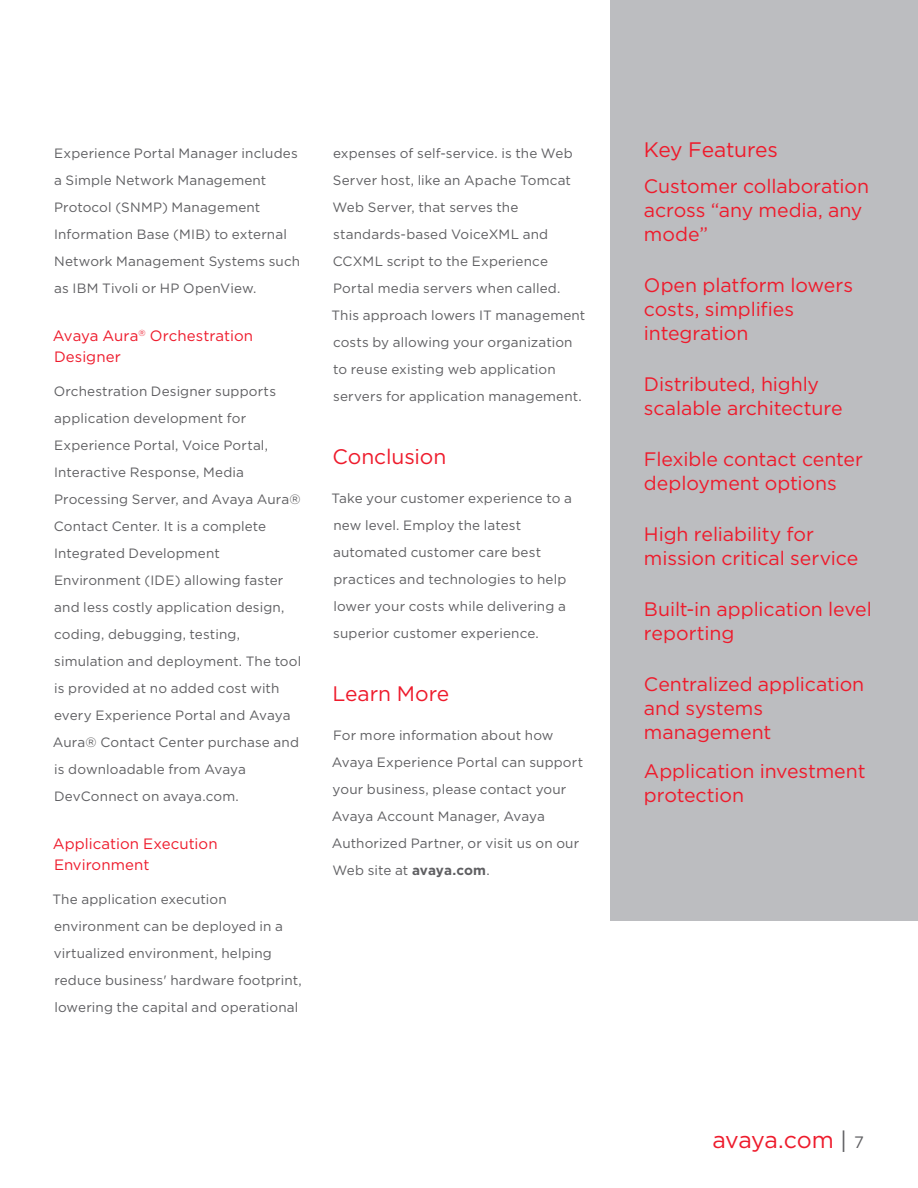
<style>
.page{position:relative;width:918px;height:1188px;background:#fff}
.page>*{position:absolute;margin:0;border:0;box-sizing:border-box;transform-origin:0 0}
.t1{font:23.25px "Gotham";letter-spacing:-.015em;color:#ee1b2c}
.Body_Header{font:21px "Gotham";letter-spacing:-.005em;color:#ee1b2c}
.calout{font:19.5px/24px "Gotham";letter-spacing:-.005em;color:#ee1b2c}
.Body_Subhead{font:15px/21px "Gotham";color:#ee1b2c}
.Body_copy_2{font:13.5px/27px "Gotham";letter-spacing:.01em;color:#5f5f62}
.s1{font-weight:700}
.s2{color:#5f5f62}
.s3{font-size:16.5px;color:#5f5f62}
</style>
<div class="page">
<div style="left:610px;top:0;width:308px;height:921px;background:#bcbdc0"></div>
<p class="Body_copy_2" style="left:54px;top:140px;width:248px">Experience Portal Manager includes a Simple Network Management<br>Protocol (SNMP) Management<br>Information Base (MIB) to external<br>Network Management Systems such as IBM Tivoli or HP OpenView.</p>
<p class="Body_Subhead" style="left:53px;top:325px;width:202px">Avaya Aura<sup>®</sup> Orchestration<br>Designer</p>
<p class="Body_copy_2" style="left:53px;top:378px;width:250px">Orchestration Designer supports application development for<br>Experience Portal, Voice Portal,<br>Interactive Response, Media<br>Processing Server, and Avaya Aura®<br>Contact Center. It is a complete<br>Integrated Development<br>Environment (IDE) allowing faster and less costly application design, coding, debugging, testing, simulation and deployment. The tool is provided at no added cost with every Experience Portal and Avaya<br>Aura® Contact Center purchase and is downloadable from Avaya<br>DevConnect on avaya.com.</p>
<p class="Body_Subhead" style="left:53px;top:833px;width:166px">Application Execution<br>Environment</p>
<p class="Body_copy_2" style="left:52px;top:885px;width:251px">The application execution environment can be deployed in a virtualized environment, helping reduce business' hardware footprint, lowering the capital and operational</p>
<p class="Body_copy_2" style="left:331px;top:140px;width:255px">expenses of self-service. is the Web Server host, like an Apache Tomcat Web Server, that serves the standards-based VoiceXML and CCXML script to the Experience Portal media servers when called.<br>This approach lowers IT management costs by allowing your organization to reuse existing web application servers for application management.</p>
<p class="Body_Header" style="left:332px;top:445px;width:115px">Conclusion</p>
<p class="Body_copy_2" style="left:331px;top:485px;width:242px">Take your customer experience to a new level. Employ the latest automated customer care best practices and technologies to help lower your costs while delivering a superior customer experience.</p>
<p class="Body_Header" style="left:333px;top:682px;width:118px">Learn More</p>
<p class="Body_copy_2" style="left:332px;top:721px;width:253px">For more information about how<br>Avaya Experience Portal can support your business, please contact your<br>Avaya Account Manager, Avaya<br>Authorized Partner, or visit us on our<br>Web site at <span class="s1">avaya.com</span>.</p>
<p class="Body_Header" style="left:644px;top:138px;width:136px">Key Features</p>
<p class="calout" style="left:644px;top:174px;width:227px">Customer collaboration across “any media, any mode”</p>
<p class="calout" style="left:644px;top:273px;width:211px">Open platform lowers costs, simplifies integration</p>
<p class="calout" style="left:644px;top:372px;width:200px">Distributed, highly scalable architecture</p>
<p class="calout" style="left:644px;top:447px;width:221px">Flexible contact center deployment options</p>
<p class="calout" style="left:644px;top:522px;width:216px">High reliability for mission critical service</p>
<p class="calout" style="left:644px;top:597px;width:229px">Built-in application level reporting</p>
<p class="calout" style="left:644px;top:672px;width:222px">Centralized application and systems management</p>
<p class="calout" style="left:644px;top:759px;width:223px">Application investment protection</p>
<h1 class="t1" style="left:713px;top:1126px;width:153px">avaya.com <span class="s2">|</span> <span class="s3">7</span></h1>
</div>
